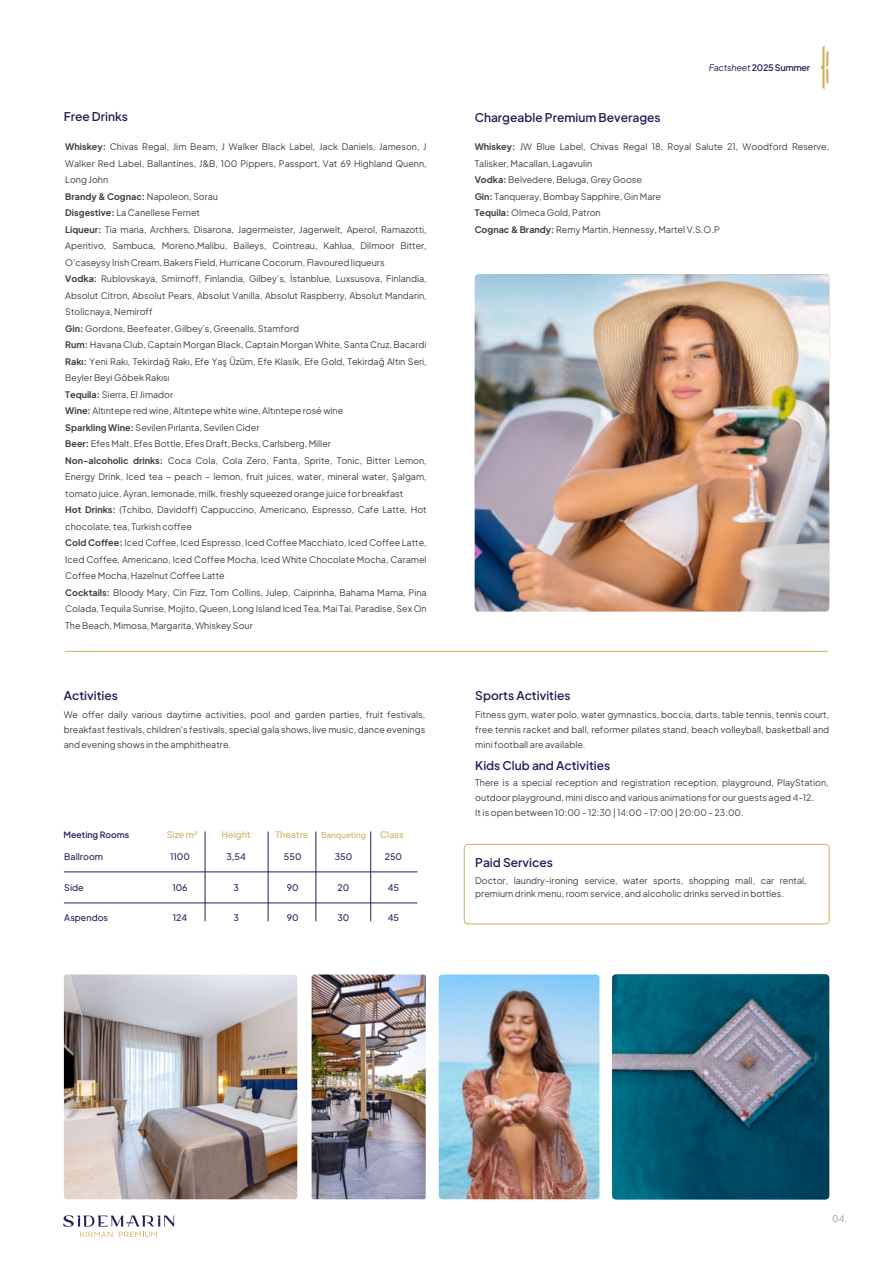
<style>
.page{position:relative;width:893px;height:1263px;background:#fff}
.page>*{position:absolute;margin:0;border:0;box-sizing:border-box;transform-origin:0 0}
.t1{font:600 12px "Plus Jakarta Sans";color:#291c59}
.t2{font:9px/16.5px "Plus Jakarta Sans";color:#3e3e3f}
.t3{font:500 9px "Plus Jakarta Sans";color:#291c59}
.t4{font:500 9px "Plus Jakarta Sans";color:#d0af62}
.t5{font:600 9px "Plus Jakarta Sans";letter-spacing:-.025em;color:#291c59}
.t6{font:9px "Plus Jakarta Sans";color:#939598}
.t7{font:600 8.7px "Plus Jakarta Sans";color:#291c59}
.t8{font:500 8.1px "Plus Jakarta Sans";color:#d0af62}
.s1{font-weight:400;font-style:italic}
.s2{font-weight:700}
</style>
<div class="page">
<svg style="left:63px;top:1215px;width:111px;height:22px"></svg>
<svg style="left:820px;top:45px;width:8px;height:45px"></svg>
<div style="left:464px;top:844px;width:365px;height:80px;border:1px solid #d0af62;border-radius:4px"></div>
<hr style="left:64px;top:871px;width:353px;height:1px;background:#291c59">
<hr style="left:64px;top:902px;width:353px;height:1px;background:#291c59">
<hr style="left:205px;top:831px;width:1px;height:90px;background:#291c59">
<hr style="left:268px;top:831px;width:1px;height:90px;background:#291c59">
<hr style="left:316px;top:831px;width:1px;height:90px;background:#291c59">
<hr style="left:370px;top:831px;width:1px;height:90px;background:#291c59">
<img style="left:475px;top:274px;width:354px;height:338px">
<hr style="left:65px;top:651px;width:763px;height:1px;background:#d0af62">
<img style="left:64px;top:974px;width:233px;height:225px">
<img style="left:312px;top:974px;width:114px;height:225px">
<img style="left:439px;top:974px;width:160px;height:225px">
<img style="left:612px;top:974px;width:216px;height:225px">
<p class="t5" style="left:709px;top:62px;width:103px"><span class="s1">Factsheet</span> 2025 Summer</p>
<h1 class="t1" style="left:64px;top:109px;width:66px">Free Drinks</h1>
<p class="t2" style="left:65px;top:138px;width:363px"><span class="s2">Whiskey:</span> Chivas Regal, Jim Beam, J Walker Black Label, Jack Daniels, Jameson, J Walker Red Label, Ballantines, J&amp;B, 100 Pippers, Passport, Vat 69 Highland Quenn, Long John<br><span class="s2">Brandy &amp; Cognac:</span> Napoleon, Sorau<br><span class="s2">Disgestive:</span> La Canellese Fernet<br><span class="s2">Liqueur:</span> Tia maria, Archhers, Disarona, Jagermeister, Jagerwelt, Aperol, Ramazotti, Aperitivo, Sambuca, Moreno,Malibu, Baileys, Cointreau, Kahlua, Dilmoor Bitter, O’caseysy Irish Cream, Bakers Field, Hurricane Cocorum, Flavoured liqueurs<br><span class="s2">Vodka:</span> Rublovskaya, Smirnoff, Finlandia, Gilbey’s, İstanblue, Luxsusova, Finlandia, Absolut Citron, Absolut Pears, Absolut Vanilla, Absolut Raspberry, Absolut Mandarin, Stolicnaya, Nemiroff<br><span class="s2">Gin:</span> Gordons, Beefeater, Gilbey’s, Greenalls, Stamford<br><span class="s2">Rum:</span> Havana Club, Captain Morgan Black, Captain Morgan White, Santa Cruz, Bacardi <span class="s2">Rakı:</span> Yeni Rakı, Tekirdağ Rakı, Efe Yaş Üzüm, Efe Klasik, Efe Gold, Tekirdağ Altın Seri, Beyler Beyi Göbek Rakısı<br><span class="s2">Tequila:</span> Sierra, El Jimador<br><span class="s2">Wine:</span> Altıntepe red wine, Altıntepe white wine, Altıntepe rosé wine<br><span class="s2">Sparkling Wine:</span> Sevilen Pırlanta, Sevilen Cider<br><span class="s2">Beer:</span> Efes Malt, Efes Bottle, Efes Draft, Becks, Carlsberg, Miller<br><span class="s2">Non-alcoholic drinks:</span> Coca Cola, Cola Zero, Fanta, Sprite, Tonic, Bitter Lemon, Energy Drink, Iced tea – peach – lemon, fruit juices, water, mineral water, Şalgam, tomato juice, Ayran, lemonade, milk, freshly squeezed orange juice for breakfast<br><span class="s2">Hot Drinks:</span> (Tchibo, Davidoff) Cappuccino, Americano, Espresso, Cafe Latte, Hot chocolate, tea, Turkish coffee<br><span class="s2">Cold Coffee:</span> Iced Coffee, Iced Espresso, Iced Coffee Macchiato, Iced Coffee Latte, Iced Coffee, Americano, Iced Coffee Mocha, Iced White Chocolate Mocha, Caramel Coffee Mocha, Hazelnut Coffee Latte<br><span class="s2">Cocktails:</span> Bloody Mary, Cin Fizz, Tom Collins, Julep, Caiprinha, Bahama Mama, Pina Colada, Tequila Sunrise, Mojito, Queen, Long Island Iced Tea, Mai Tai, Paradise, Sex On The Beach, Mimosa, Margarita, Whiskey Sour</p>
<p class="t2" style="left:475px;top:138px;width:356px"><span class="s2">Whiskey:</span> JW Blue Label, Chivas Regal 18, Royal Salute 21, Woodford Reserve, Talisker, Macallan, Lagavulin<br><span class="s2">Vodka:</span> Belvedere, Beluga, Grey Goose<br><span class="s2">Gin:</span> Tanqueray, Bombay Sapphire, Gin Mare<br><span class="s2">Tequila:</span> Olmeca Gold, Patron<br><span class="s2">Cognac &amp; Brandy:</span> Remy Martin, Hennessy, Martel V.S.O.P</p>
<h1 class="t1" style="left:475px;top:109px;width:188px">Chargeable Premium Beverages</h1>
<h1 class="t1" style="left:64px;top:687px;width:56px">Activities</h1>
<h1 class="t1" style="left:475px;top:687px;width:97px">Sports Activities</h1>
<p class="t2" style="left:64px;top:707px;width:363px;line-height:15px;text-align:justify">We offer daily various daytime activities, pool and garden parties, fruit festivals, breakfast festivals, children's festivals, special gala shows, live music, dance evenings and evening shows in the amphitheatre.</p>
<p class="t2" style="left:475px;top:707px;width:355px;line-height:15px;text-align:justify">Fitness gym, water polo, water gymnastics, boccia, darts, table tennis, tennis court, free tennis racket and ball, reformer pilates stand, beach volleyball, basketball and mini football are available.</p>
<h1 class="t1" style="left:475px;top:757px;width:137px">Kids Club and Activities</h1>
<p class="t2" style="left:475px;top:774px;width:355px;line-height:15px">There is a special reception and registration reception, playground, PlayStation, outdoor playground, mini disco and various animations for our guests aged 4-12.<br>It is open between 10:00 - 12:30 | 14:00 - 17:00 | 20:00 - 23:00.</p>
<p class="t7" style="left:63px;top:829px;width:67px">Meeting Rooms</p>
<p class="t3" style="left:64px;top:851px;width:40px">Ballroom</p>
<p class="t3" style="left:64px;top:881px;width:21px">Side</p>
<p class="t3" style="left:64px;top:912px;width:45px">Aspendos</p>
<p class="t4" style="left:167px;top:829px;width:32px">Size m2</p>
<p class="t4" style="left:222px;top:829px;width:30px">Height</p>
<p class="t4" style="left:276px;top:829px;width:34px">Theatre</p>
<p class="t8" style="left:321px;top:830px;width:47px">Banqueting</p>
<p class="t4" style="left:380px;top:829px;width:25px">Class</p>
<p class="t3" style="left:170px;top:851px;width:21px">1100</p>
<p class="t3" style="left:172px;top:881px;width:17px">106</p>
<p class="t3" style="left:173px;top:912px;width:16px">124</p>
<p class="t3" style="left:226px;top:851px;width:21px">3,54</p>
<p class="t3" style="left:233px;top:881px;width:7px">3</p>
<p class="t3" style="left:233px;top:912px;width:7px">3</p>
<p class="t3" style="left:284px;top:851px;width:19px">550</p>
<p class="t3" style="left:287px;top:881px;width:13px">90</p>
<p class="t3" style="left:287px;top:912px;width:13px">90</p>
<p class="t3" style="left:335px;top:851px;width:19px">350</p>
<p class="t3" style="left:338px;top:881px;width:13px">20</p>
<p class="t3" style="left:337px;top:912px;width:14px">30</p>
<p class="t3" style="left:385px;top:851px;width:19px">250</p>
<p class="t3" style="left:388px;top:881px;width:13px">45</p>
<p class="t3" style="left:388px;top:912px;width:13px">45</p>
<h1 class="t1" style="left:475px;top:854px;width:79px">Paid Services</h1>
<p class="t2" style="left:475px;top:873px;width:333px;line-height:13.2px">Doctor, laundry-ironing service, water sports, shopping mall, car rental, premium drink menu, room service, and alcoholic drinks served in bottles.</p>
<p class="t6" style="left:832px;top:1212px;width:16px">04.</p>
</div>
